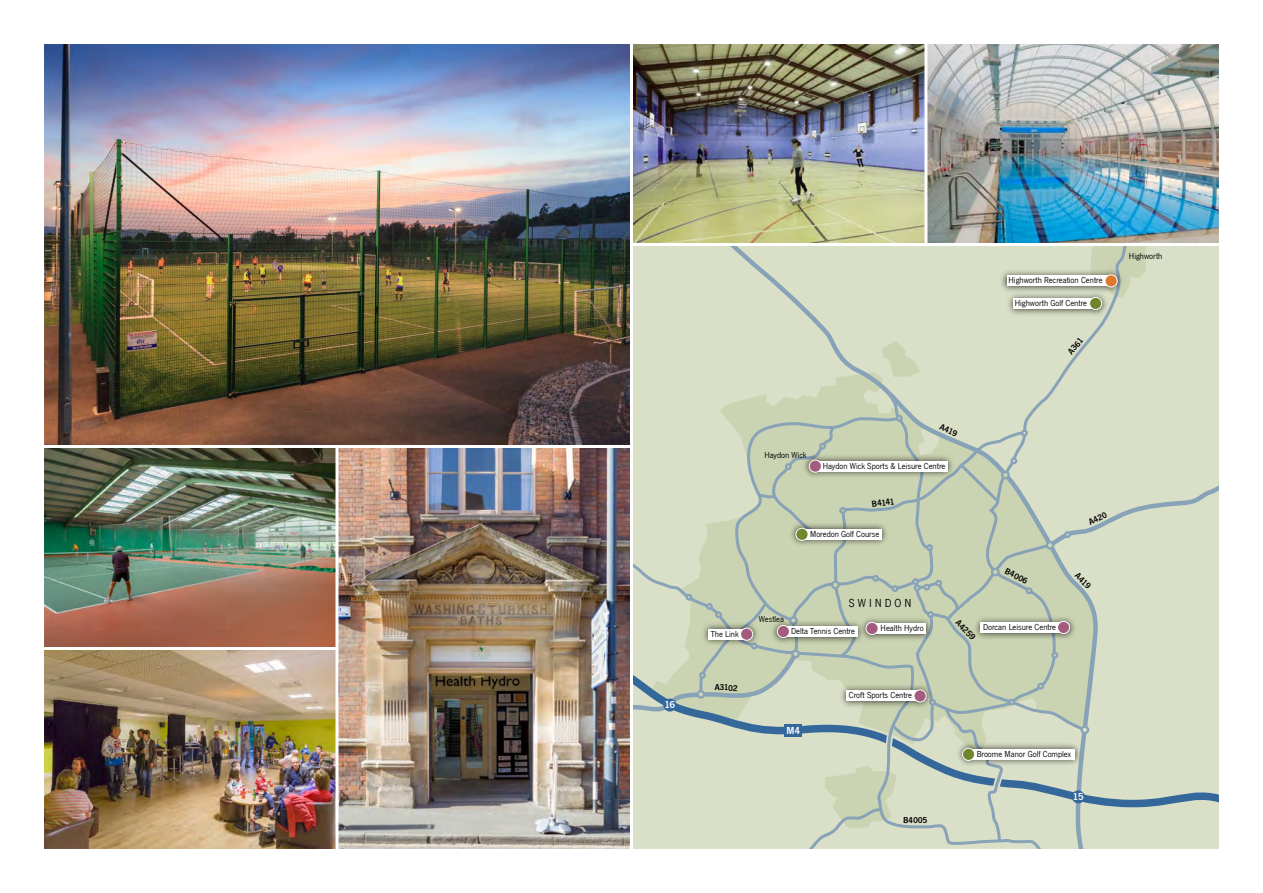
<style>
.page{position:relative;width:1263px;height:893px;background:#fff}
.page>*{position:absolute;margin:0;border:0;box-sizing:border-box;transform-origin:0 0}
.t1{font:12px "News Got T";color:#000}
.t2{font:600 10.5px "News Got T";color:#fff}
.t3{font:9px "News Got T";color:#000}
.t4{font:600 9px "News Got T";color:#000}
</style>
<div class="page">
<div style="left:632px;top:245px;width:588px;height:605px;background:#dae0c8"></div>
<svg style="left:1133px;top:247px;width:13px;height:31px"></svg>
<svg style="left:1098px;top:247px;width:35px;height:85px"></svg>
<svg style="left:634px;top:341px;width:583px;height:506px"></svg>
<div style="left:663px;top:698px;width:13px;height:13px;background:#34689b;border-radius:50%"></div>
<div style="left:1072px;top:790px;width:13px;height:13px;background:#34689b;border-radius:50%"></div>
<img style="left:972px;top:612px;width:107px;height:31px">
<div style="left:981px;top:622px;width:82px;height:11px;background:#fff"></div>
<div style="left:1057px;top:621px;width:13px;height:12px;background:#a45c7e;border-radius:50%"></div>
<div style="left:1057px;top:621px;width:13px;height:13px;border:1px solid #fff;border-radius:50%"></div>
<img style="left:800px;top:451px;width:156px;height:31px">
<div style="left:815px;top:461px;width:132px;height:10px;background:#fff"></div>
<div style="left:809px;top:460px;width:12px;height:12px;background:#a45c7e;border-radius:50%"></div>
<div style="left:809px;top:460px;width:13px;height:13px;border:1px solid #fff;border-radius:50%"></div>
<img style="left:699px;top:619px;width:63px;height:31px">
<div style="left:708px;top:629px;width:38px;height:10px;background:#fff"></div>
<div style="left:741px;top:628px;width:12px;height:12px;background:#a45c7e;border-radius:50%"></div>
<div style="left:740px;top:628px;width:13px;height:13px;border:1px solid #fff;border-radius:50%"></div>
<img style="left:953px;top:739px;width:130px;height:31px">
<div style="left:970px;top:749px;width:104px;height:10px;background:#fff"></div>
<div style="left:962px;top:748px;width:13px;height:12px;background:#6f862d;border-radius:50%"></div>
<div style="left:962px;top:748px;width:13px;height:13px;border:1px solid #fff;border-radius:50%"></div>
<img style="left:838px;top:680px;width:97px;height:31px">
<div style="left:846px;top:691px;width:73px;height:10px;background:#fff"></div>
<div style="left:914px;top:690px;width:12px;height:12px;background:#a45c7e;border-radius:50%"></div>
<div style="left:914px;top:689px;width:12px;height:13px;border:1px solid #fff;border-radius:50%"></div>
<img style="left:1008px;top:296px;width:103px;height:23px">
<div style="left:1013px;top:298px;width:82px;height:11px;background:#fff"></div>
<div style="left:1089px;top:297px;width:13px;height:12px;background:#6f862d;border-radius:50%"></div>
<div style="left:1089px;top:297px;width:13px;height:13px;border:1px solid #fff;border-radius:50%"></div>
<img style="left:1001px;top:266px;width:126px;height:30px">
<div style="left:1007px;top:276px;width:103px;height:10px;background:#fff"></div>
<div style="left:1105px;top:275px;width:12px;height:12px;background:#de782f;border-radius:50%"></div>
<div style="left:1105px;top:274px;width:12px;height:13px;border:1px solid #fff;border-radius:50%"></div>
<img style="left:857px;top:613px;width:78px;height:31px">
<div style="left:872px;top:623px;width:54px;height:11px;background:#fff"></div>
<div style="left:866px;top:622px;width:12px;height:12px;background:#a45c7e;border-radius:50%"></div>
<div style="left:866px;top:622px;width:12px;height:13px;border:1px solid #fff;border-radius:50%"></div>
<img style="left:768px;top:616px;width:99px;height:31px">
<div style="left:785px;top:626px;width:72px;height:11px;background:#fff"></div>
<div style="left:777px;top:625px;width:12px;height:13px;background:#a45c7e;border-radius:50%"></div>
<div style="left:777px;top:625px;width:13px;height:13px;border:1px solid #fff;border-radius:50%"></div>
<img style="left:787px;top:519px;width:104px;height:31px">
<div style="left:804px;top:529px;width:78px;height:10px;background:#fff"></div>
<div style="left:796px;top:528px;width:12px;height:12px;background:#6f862d;border-radius:50%"></div>
<div style="left:795px;top:528px;width:13px;height:13px;border:1px solid #fff;border-radius:50%"></div>
<div style="left:784px;top:724px;width:18px;height:12px;background:#34689b"></div>
<img style="left:634px;top:46px;width:289px;height:195px">
<div style="left:631px;top:43px;width:295px;height:201px;border:2px solid #fff"></div>
<img style="left:929px;top:46px;width:288px;height:195px">
<div style="left:926px;top:43px;width:294px;height:201px;border:2px solid #fff"></div>
<img style="left:46px;top:449px;width:288px;height:196px">
<div style="left:43px;top:446px;width:294px;height:202px;border:2px solid #fff"></div>
<img style="left:46px;top:651px;width:288px;height:196px">
<div style="left:43px;top:648px;width:294px;height:202px;border:2px solid #fff"></div>
<img style="left:340px;top:449px;width:288px;height:398px">
<div style="left:337px;top:446px;width:294px;height:404px;border:2px solid #fff"></div>
<img style="left:46px;top:46px;width:582px;height:397px">
<div style="left:43px;top:43px;width:588px;height:403px;border:2px solid #fff"></div>
<p class="t2" style="left:665px;top:699px;width:12px">16</p>
<p class="t3" style="left:1008px;top:275px;width:96px">Highworth Recreation Centre</p>
<p class="t3" style="left:1015px;top:298px;width:74px">Highworth Golf Centre</p>
<p class="t4" style="left:1065px;top:350px;width:20px;rotate:-49deg">A361</p>
<p class="t3" style="left:1129px;top:251px;width:35px">Highworth</p>
<p class="t3" style="left:711px;top:629px;width:29px">The Link</p>
<p class="t4" style="left:715px;top:682px;width:25px;rotate:2deg">A3102</p>
<p class="t3" style="left:764px;top:450px;width:44px">Haydon Wick</p>
<p class="t4" style="left:942px;top:422px;width:20px;rotate:23deg">A419</p>
<p class="t3" style="left:823px;top:461px;width:124px">Haydon Wick Sports &amp; Leisure Centre</p>
<p class="t4" style="left:871px;top:499px;width:24px;rotate:-8deg">B4141</p>
<p class="t3" style="left:810px;top:529px;width:71px">Moredon Golf Course</p>
<p class="t3" style="left:759px;top:614px;width:27px">Westlea</p>
<h1 class="t1" style="left:849px;top:597px;width:64px">S W I N D O N</h1>
<p class="t3" style="left:791px;top:626px;width:65px">Delta Tennis Centre</p>
<p class="t3" style="left:881px;top:623px;width:45px">Health Hydro</p>
<p class="t4" style="left:1008px;top:566px;width:26px;rotate:26deg">B4006</p>
<p class="t4" style="left:961px;top:618px;width:26px;rotate:46deg">A4259</p>
<p class="t3" style="left:983px;top:622px;width:75px">Dorcan Leisure Centre</p>
<p class="t4" style="left:1087px;top:518px;width:21px;rotate:-25deg">A420</p>
<p class="t4" style="left:1080px;top:570px;width:20px;rotate:44deg">A419</p>
<p class="t2" style="left:786px;top:724px;width:15px">M4</p>
<p class="t3" style="left:849px;top:690px;width:65px">Croft Sports Centre</p>
<p class="t3" style="left:977px;top:749px;width:96px">Broome Manor Golf Complex</p>
<p class="t4" style="left:903px;top:814px;width:26px;rotate:2deg">B4005</p>
<p class="t2" style="left:1073px;top:791px;width:12px">15</p>
</div>
